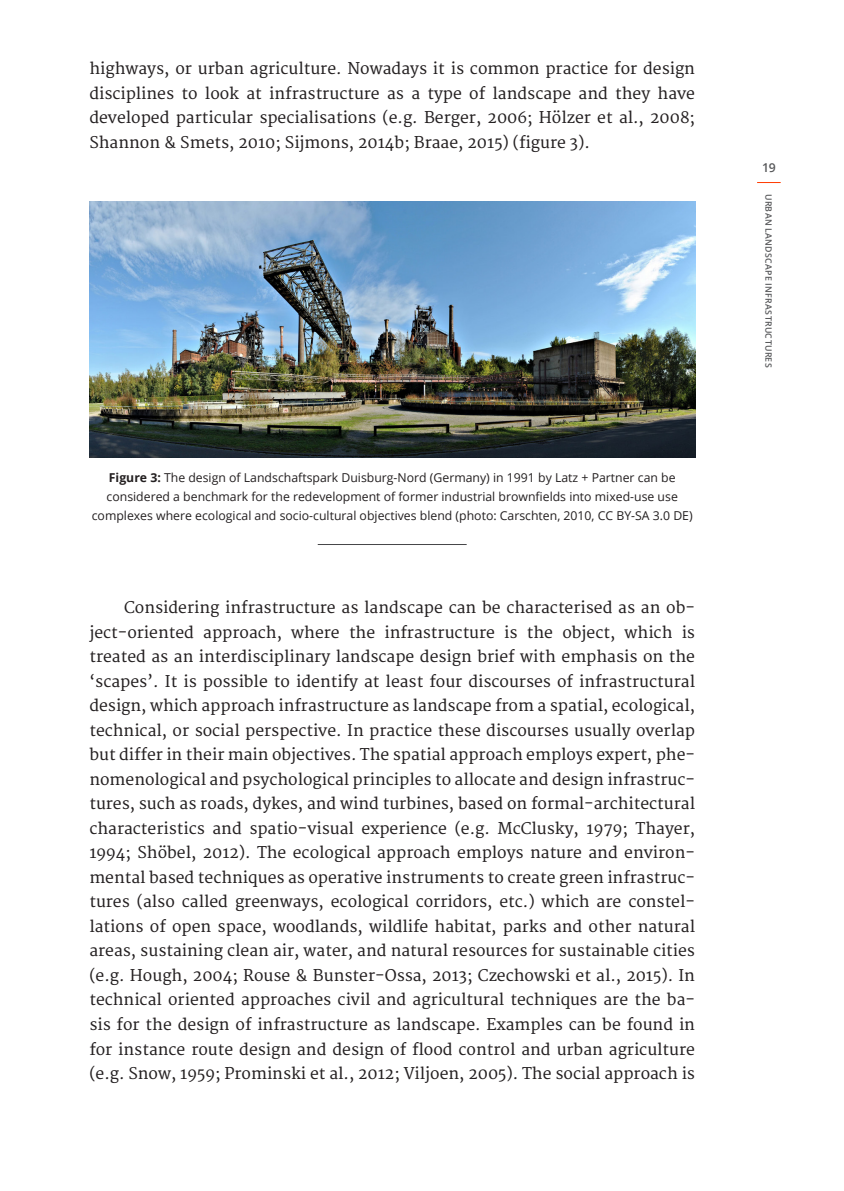
<style>
.page{position:relative;width:844px;height:1191px;background:#fff}
.page>*{position:absolute;margin:0;border:0;box-sizing:border-box;transform-origin:0 0}
.body_text_small_spac{font:15.75px/24.5px "Merriweather";color:#231f20;text-align:justify}
.body_text_space_belo{font:15.75px/24.5px "Merriweather";color:#231f20;text-align:justify}
.t1{font:12.25px/19.2px "Open Sans";color:#231f20;text-align:center}
.t2{font:600 12.25px "Open Sans";color:#57585a}
.t3{font:600 8.75px "Open Sans";letter-spacing:.035em;color:#57585a}
.s1{font-weight:700}
</style>
<div class="page">
<svg style="left:757px;top:182px;width:23px;height:1px"></svg>
<img style="left:89px;top:201px;width:605px;height:256px">
<hr style="left:317px;top:544px;width:149px;height:1px;background:#464648">
<p class="body_text_space_belo" style="left:89px;top:57px;width:607px">highways, or urban agriculture. Nowadays it is common practice for design disciplines to look at infrastructure as a type of landscape and they have developed particular specialisations (e.g. Berger, 2006; Hölzer et al., 2008; Shannon &amp; Smets, 2010; Sijmons, 2014b; Braae, 2015) (figure 3).</p>
<p class="t1" style="left:92px;top:467px;width:602px"><span class="s1">Figure 3:</span> The design of Landschaftspark Duisburg-Nord (Germany) in 1991 by Latz + Partner can be considered a benchmark for the redevelopment of former industrial brownfields into mixed-use use complexes where ecological and socio-cultural objectives blend (photo: Carschten, 2010, CC BY-SA 3.0 DE)</p>
<p class="body_text_small_spac" style="left:89px;top:596px;width:607px;text-indent:35px">Considering infrastructure as landscape can be characterised as an ob&shy;ject-oriented approach, where the infrastructure is the object, which is treated as an interdisciplinary landscape design brief with emphasis on the ‘scapes’. It is possible to identify at least four discourses of infrastructural design, which approach infrastructure as landscape from a spatial, ecological, technical, or social perspective. In practice these discourses usually overlap but differ in their main objectives. The spatial approach employs expert, phe&shy;nomenological and psychological principles to allocate and design infrastruc&shy;tures, such as roads, dykes, and wind turbines, based on formal-architectural characteristics and spatio-visual experience (e.g. McClusky, 1979; Thayer, 1994; Shöbel, 2012). The ecological approach employs nature and environ&shy;mental based techniques as operative instruments to create green infrastruc&shy;tures (also called greenways, ecological corridors, etc.) which are constel&shy;lations of open space, woodlands, wildlife habitat, parks and other natural areas, sustaining clean air, water, and natural resources for sustainable cities (e.g. Hough, 2004; Rouse &amp; Bunster-Ossa, 2013; Czechowski et al., 2015). In technical oriented approaches civil and agricultural techniques are the ba&shy;sis for the design of infrastructure as landscape. Examples can be found in for instance route design and design of flood control and urban agriculture (e.g. Snow, 1959; Prominski et al., 2012; Viljoen, 2005). The social approach is</p>
<p class="t2" style="left:761px;top:159px;width:15px">19</p>
<p class="t3" style="left:774px;top:194px;width:175px;rotate:90deg">URBAN LANDSCAPE INFRASTRUCTURES</p>
</div>
